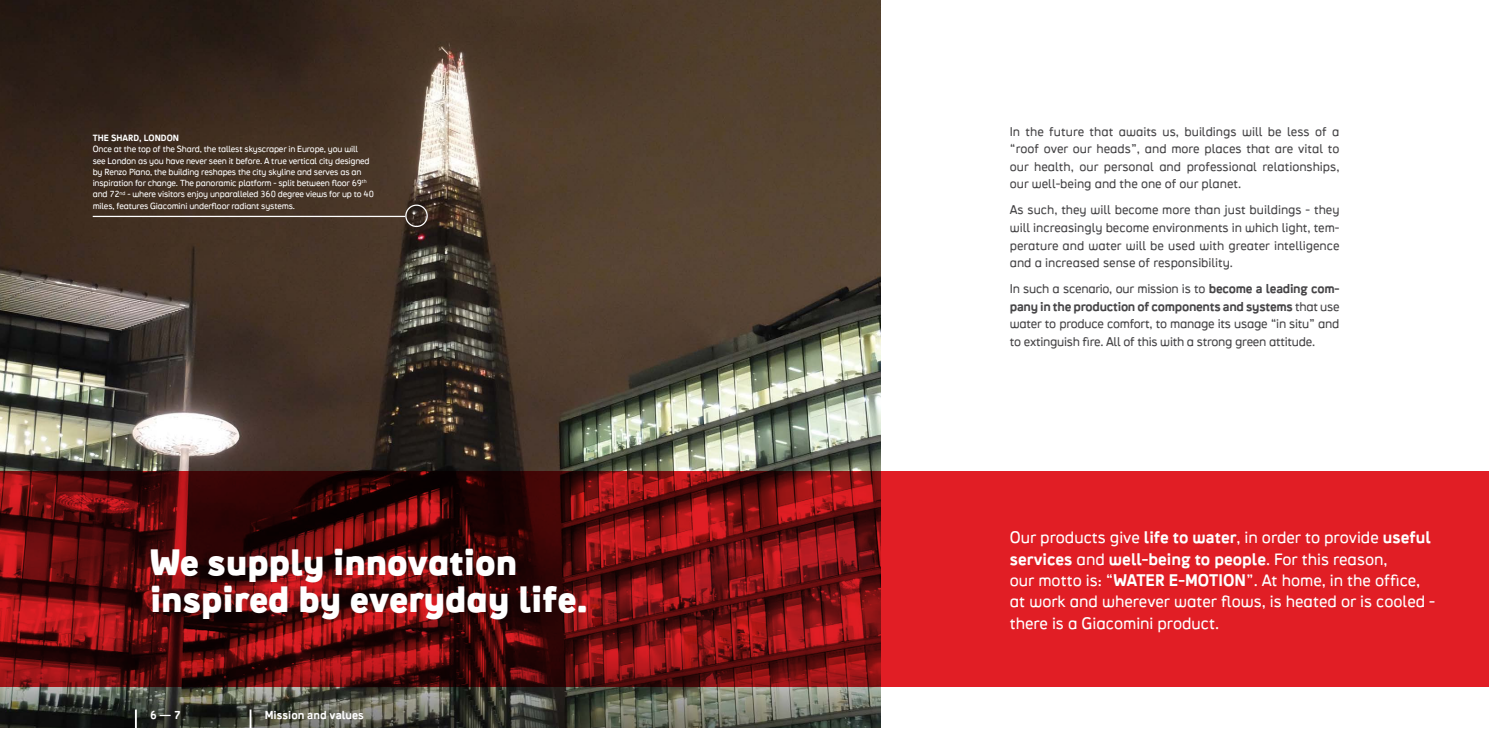
<style>
.page{position:relative;width:1489px;height:745px;background:#fff}
.page>*{position:absolute;margin:0;border:0;box-sizing:border-box;transform-origin:0 0}
.t1{font:35px/37.5px "Crank 8 Plus Five Alt";color:#fff}
.t2{font:16.25px/21.2px "Crank 8 Minus One Alt Tab";color:#fff}
.t3{font:16.25px "Crank 8 Plus Two Tab";color:#fff}
.t4{font:12.5px/17.5px "Crank 8 Minus One Alt Tab";letter-spacing:-.02em;color:#464547;text-align:justify}
.t5{font:12.5px "Crank 8 Plus Two Tab";letter-spacing:-.02em;color:#464547}
.t6{font:11.25px "Crank 8 Plus Two Tab";color:#fff}
.t7{font:8.75px/11.2px "Crank 8 Minus One Alt Tab";letter-spacing:-.02em;color:#fff}
.t8{font:8.75px "Crank 8 Plus Two Tab";color:#fff}
.s1{font-family:"Crank 8 Plus Two Tab"}
.s2{font-family:"Crank 8 Minus One Alt Tab"}
</style>
<div class="page">
<img style="left:0;top:0;width:881px;height:726px">
<hr style="left:135px;top:709px;width:2px;height:35px;background:#fff">
<hr style="left:249px;top:709px;width:2px;height:35px;background:#fff">
<div style="left:405px;top:204px;width:23px;height:23px;border:1px solid #fff;border-radius:50%"></div>
<hr style="left:93px;top:216px;width:312px;height:1px;background:#fff">
<svg style="left:0;top:471px;width:1488px;height:215px;background:#961417"></svg>
<p class="t8" style="left:93px;top:132px;width:81px">THE SHARD, LONDon</p>
<p class="t7" style="left:93px;top:143px;width:283px">Once at the top of the Shard, the tallest skyscraper in Europe, you will<br>see London as you have never seen it before. A true vertical city designed by Renzo Piano, the building reshapes the city skyline and serves as an inspiration for change. The panoramic platform - split between floor 69<sup>th </sup>and 72<sup>nd</sup> - where visitors enjoy unparalleled 360 degree views for up to 40 miles, features Giacomini underfloor radiant systems.</p>
<h1 class="t1" style="left:150px;top:542px;width:439px">We supply innovation inspired by everyday life.</h1>
<p class="t6" style="left:150px;top:707px;width:32px">6 — 7</p>
<p class="t6" style="left:265px;top:707px;width:101px">Mission and values</p>
<p class="t4" style="left:1009px;top:122px;width:331px">In the future that awaits us, buildings will be less of a “roof over our heads”, and more places that are vital to our health, our personal and professional relationships, our well-being and the one of our planet.</p>
<p class="t4" style="left:1009px;top:201px;width:331px">As such, they will become more than just buildings - they will increasingly become environments in which light, tem&shy;perature and water will be used with greater intelligence and a increased sense of responsibility.</p>
<p class="t4" style="left:1009px;top:280px;width:331px">In such a scenario, our mission is to <span class="s1">become a leading com-</span></p>
<p class="t5" style="left:1009px;top:298px;width:331px">pany in the production of components and systems <span class="s2">that use</span></p>
<p class="t4" style="left:1009px;top:315px;width:331px">water to produce comfort, to manage its usage “in situ” and to extinguish fire. All of this with a strong green attitude.</p>
<h2 class="t2" style="left:1009px;top:526px;width:423px">Our products give <span class="s1">life to water</span>, in order to provide <span class="s1">useful</span></h2>
<h2 class="t3" style="left:1009px;top:548px;width:379px">services <span class="s2">and</span> well-being to people<span class="s2">. For this reason,</span></h2>
<h2 class="t2" style="left:1009px;top:569px;width:427px">our motto is: “<span class="s1">WATER E-MOTION</span>”. At home, in the office, at work and wherever water flows, is heated or is cooled - there is a Giacomini product.</h2>
</div>
